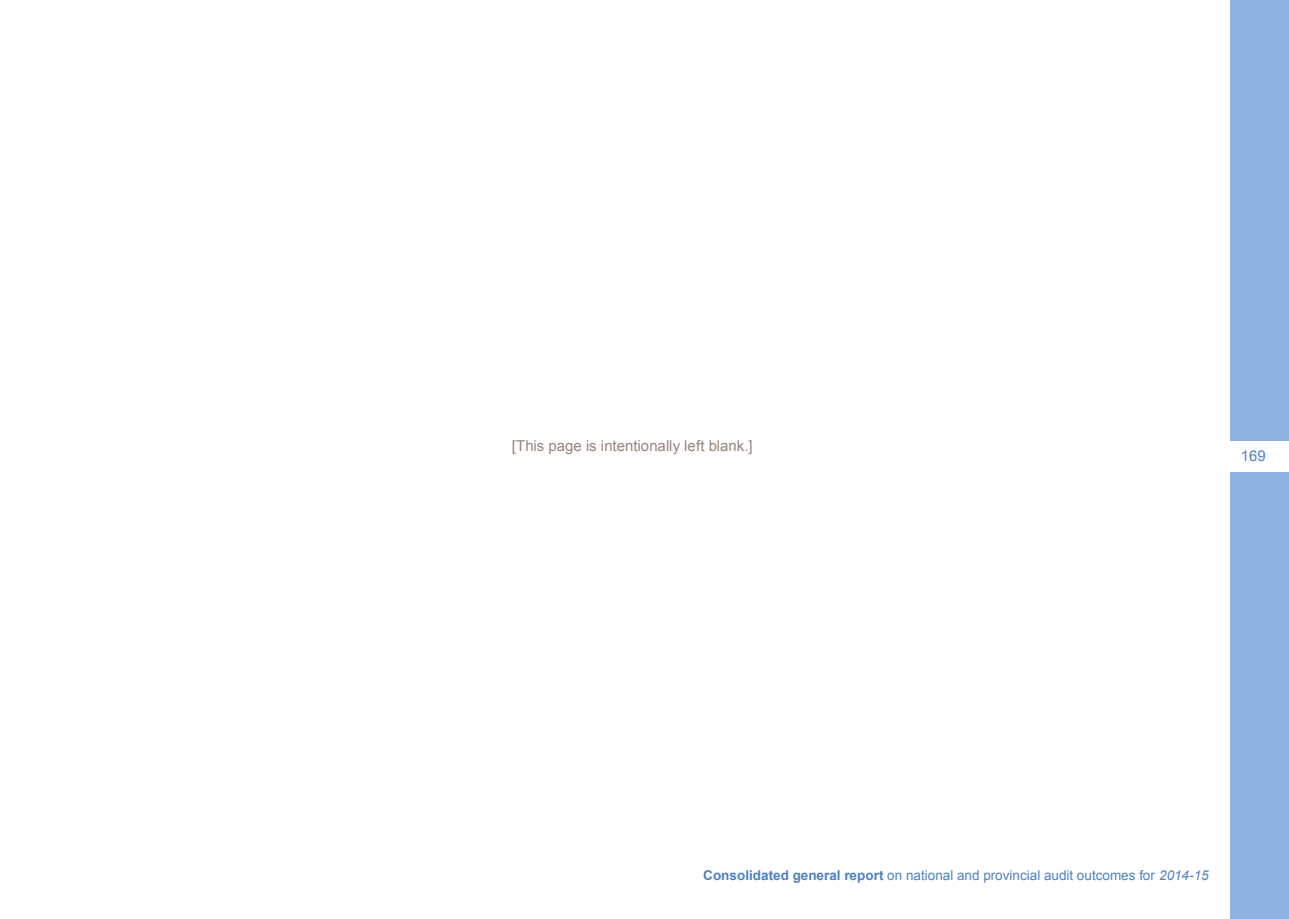
<style>
.page{position:relative;width:1289px;height:919px;background:#fff}
.page>*{position:absolute;margin:0;border:0;box-sizing:border-box;transform-origin:0 0}
.t1{font:15px "Arial";color:#97857b}
.t2{font:15px "Arial";color:#4f81bd}
.t3{font:13.5px "Arial";letter-spacing:.005em;color:#4f81bd}
.s1{font-weight:700}
.s2{font-style:italic}
</style>
<div class="page">
<div style="left:1229px;top:0;width:59px;height:919px;background:#8eb4e3"></div>
<div style="left:1229px;top:441px;width:59px;height:30px;background:#fff"></div>
<p class="t1" style="left:512px;top:436px;width:242px">[This page is intentionally left blank.]</p>
<p class="t2" style="left:1240px;top:445px;width:26px">169</p>
<p class="t3" style="left:703px;top:866px;width:507px"><span class="s1">Consolidated general report</span> on national and provincial audit outcomes for <span class="s2">2014-15</span></p>
</div>
